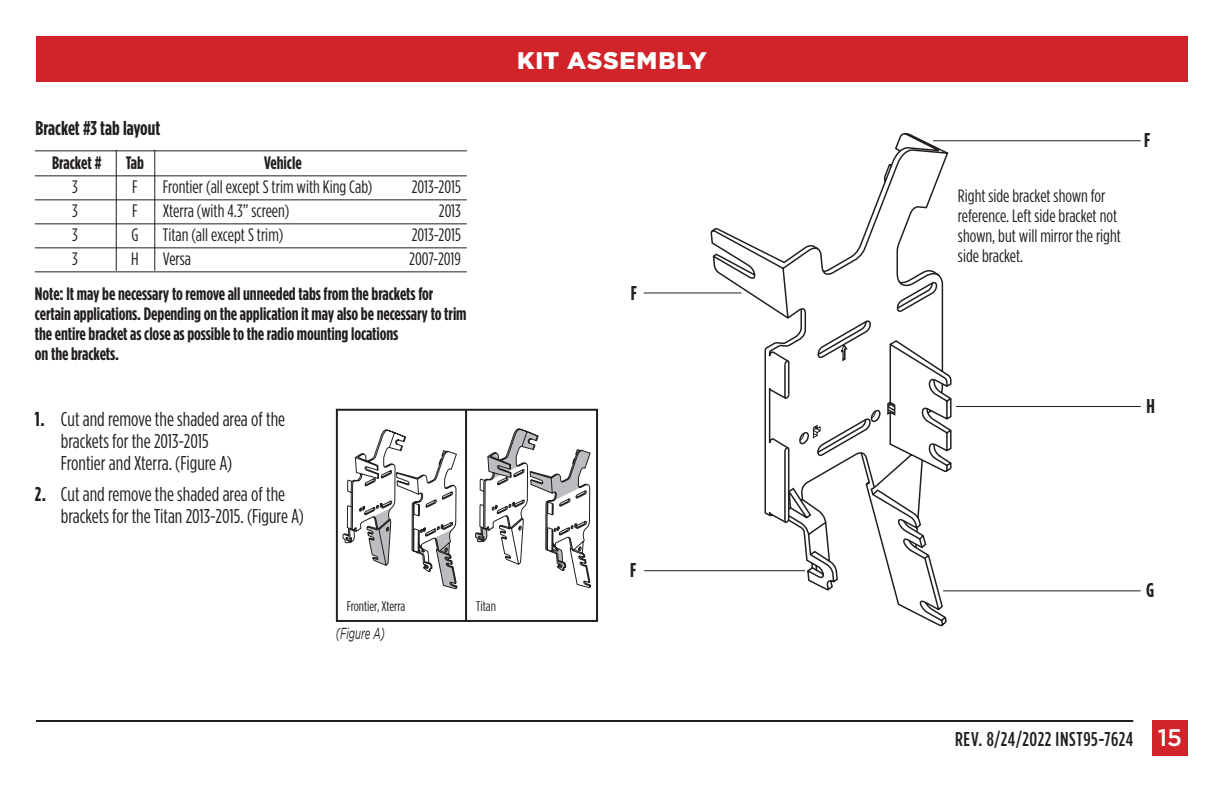
<style>
.page{position:relative;width:1224px;height:792px;background:#fff}
.page>*{position:absolute;margin:0;border:0;box-sizing:border-box;transform-origin:0 0}
.t1{font:900 24px "Gotham";letter-spacing:.03em;color:#fff}
.t2{font:20px/22px "Gotham Condensed";color:#231f20}
.t3{font:500 20px "Gotham Condensed";letter-spacing:.03em;color:#231f20}
.t4{font:700 20px "Gotham Condensed";color:#231f20}
.t5{font:700 18px/20px "Gotham Condensed";letter-spacing:-.005em;color:#231f20}
.t6{font:18px/20px "Gotham Condensed";color:#231f20}
.t7{font:italic 16px "Gotham";color:#231f20;scale:.6 1}
.t8{font:14px "Gotham Condensed";letter-spacing:-.005em;color:#231f20}
.s1{font-weight:700}
.s2{font-family:"Gotham";font-size:24px;color:#fff}
</style>
<div class="page">
<div style="left:36px;top:36px;width:1152px;height:45px;background:#d1232a"></div>
<hr style="left:36px;top:720px;width:1097px;height:2px;background:#231f20">
<div style="left:1152px;top:720px;width:36px;height:36px;background:#d1232a"></div>
<hr style="left:35px;top:150px;width:432px;height:1px;background:#231f20">
<hr style="left:35px;top:175px;width:432px;height:1px;background:#231f20">
<hr style="left:35px;top:199px;width:432px;height:1px;background:#231f20">
<hr style="left:35px;top:223px;width:432px;height:1px;background:#231f20">
<hr style="left:35px;top:247px;width:432px;height:1px;background:#231f20">
<hr style="left:35px;top:271px;width:432px;height:1px;background:#231f20">
<hr style="left:116px;top:150px;width:1px;height:121px;background:#231f20">
<hr style="left:154px;top:150px;width:1px;height:121px;background:#231f20">
<hr style="left:956px;top:406px;width:185px;height:1px;background:#231f20">
<hr style="left:933px;top:140px;width:208px;height:1px;background:#231f20">
<hr style="left:943px;top:590px;width:198px;height:1px;background:#231f20">
<svg style="left:705px;top:133px;width:247px;height:493px"></svg>
<svg style="left:764px;top:457px;width:178px;height:104px"></svg>
<svg style="left:705px;top:281px;width:237px;height:176px"></svg>
<hr style="left:644px;top:292px;width:98px;height:1px;background:#231f20">
<hr style="left:644px;top:570px;width:161px;height:1px;background:#231f20">
<div style="left:336px;top:409px;width:262px;height:213px;border:2px solid #231f20"></div>
<svg style="left:343px;top:430px;width:114px;height:159px"></svg>
<svg style="left:475px;top:429px;width:116px;height:159px"></svg>
<hr style="left:465px;top:410px;width:2px;height:211px;background:#231f20">
<p class="t4" style="left:36px;top:117px;width:126px">Bracket #3 tab layout</p>
<p class="t5" style="left:52px;top:153px;width:51px">Bracket #</p>
<p class="t5" style="left:126px;top:153px;width:20px">Tab</p>
<p class="t5" style="left:264px;top:153px;width:39px">Vehicle</p>
<p class="t6" style="left:72px;top:177px;width:7px">3</p>
<p class="t6" style="left:132px;top:177px;width:7px">F</p>
<p class="t6" style="left:163px;top:177px;width:211px">Frontier (all except S trim with King Cab)</p>
<p class="t6" style="left:412px;top:177px;width:51px">2013-2015</p>
<p class="t6" style="left:72px;top:201px;width:7px">3</p>
<p class="t6" style="left:132px;top:201px;width:7px">F</p>
<p class="t6" style="left:163px;top:201px;width:128px">Xterra (with 4.3” screen)</p>
<p class="t6" style="left:439px;top:201px;width:24px">2013</p>
<p class="t6" style="left:72px;top:225px;width:7px">3</p>
<p class="t6" style="left:131px;top:225px;width:9px">G</p>
<p class="t6" style="left:163px;top:225px;width:122px">Titan (all except S trim)</p>
<p class="t6" style="left:412px;top:225px;width:51px">2013-2015</p>
<p class="t6" style="left:72px;top:249px;width:7px">3</p>
<p class="t6" style="left:131px;top:249px;width:9px">H</p>
<p class="t6" style="left:163px;top:249px;width:30px">Versa</p>
<p class="t6" style="left:409px;top:249px;width:53px">2007-2019</p>
<p class="t5" style="left:35px;top:283px;width:433px">Note: It may be necessary to remove all unneeded tabs from the brackets for certain applications. Depending on the application it may also be necessary to trim the entire bracket as close as possible to the radio mounting locations<br>on the brackets.</p>
<p class="t2" style="left:61px;top:407px;width:226px;text-indent:-26px"><span class="s1">1.</span> Cut and remove the shaded area of the brackets for the 2013-2015<br>Frontier and Xterra. (Figure A)</p>
<p class="t2" style="left:61px;top:482px;width:245px;text-indent:-26px"><span class="s1">2.</span> Cut and remove the shaded area of the brackets for the Titan 2013-2015. (Figure A)</p>
<p class="t8" style="left:347px;top:599px;width:60px">Frontier, Xterra</p>
<p class="t8" style="left:476px;top:599px;width:21px">Titan</p>
<p class="t7" style="left:336px;top:624px;width:83px">(Figure A)</p>
<h1 class="t1" style="left:517px;top:46px;width:191px">KIT ASSEMBLY</h1>
<p class="t4" style="left:631px;top:282px;width:8px">F</p>
<p class="t4" style="left:630px;top:559px;width:8px">F</p>
<p class="t6" style="left:958px;top:186px;width:164px">Right side bracket shown for reference. Left side bracket not shown, but will mirror the right side bracket.</p>
<p class="t4" style="left:1144px;top:129px;width:8px">F</p>
<p class="t4" style="left:1146px;top:395px;width:10px">H</p>
<p class="t4" style="left:1146px;top:578px;width:10px">G</p>
<p class="t3" style="left:955px;top:728px;width:229px">REV. 8/24/2022 INST95-7624 <span class="s2">15</span></p>
</div>
